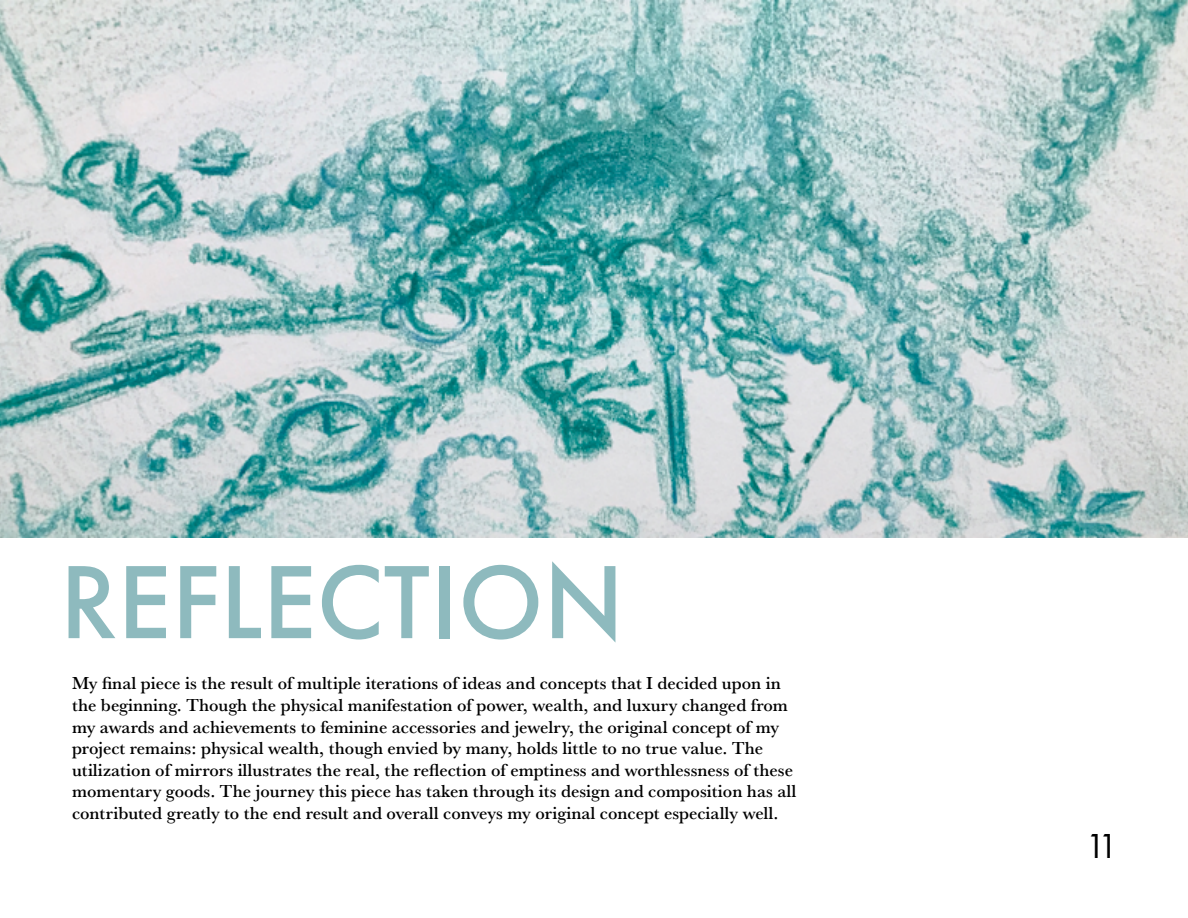
<style>
.page{position:relative;width:1188px;height:918px;background:#fff}
.page>*{position:absolute;margin:0;border:0;box-sizing:border-box;transform-origin:0 0}
.t1{font:500 108px "Futura PT";color:#8ebabe}
.t2{font:36px "Futura PT";color:#000}
.t3{font:500 18px/21.6px "Baskerville URW";color:#000}
</style>
<div class="page">
<img style="left:0;top:0;width:1188px;height:538px">
<h1 class="t1" style="left:60px;top:537px;width:566px">REFLECTION</h1>
<p class="t3" style="left:72px;top:672px;width:726px">My final piece is the result of multiple iterations of ideas and concepts that I decided upon in the beginning. Though the physical manifestation of power, wealth, and luxury changed from my awards and achievements to feminine accessories and jewelry, the original concept of my project remains: physical wealth, though envied by many, holds little to no true value. The utilization of mirrors illustrates the real, the reflection of emptiness and worthlessness of these momentary goods. The journey this piece has taken through its design and composition has all contributed greatly to the end result and overall conveys my original concept especially well.</p>
<h2 class="t2" style="left:1085px;top:825px;width:34px">11</h2>
</div>
